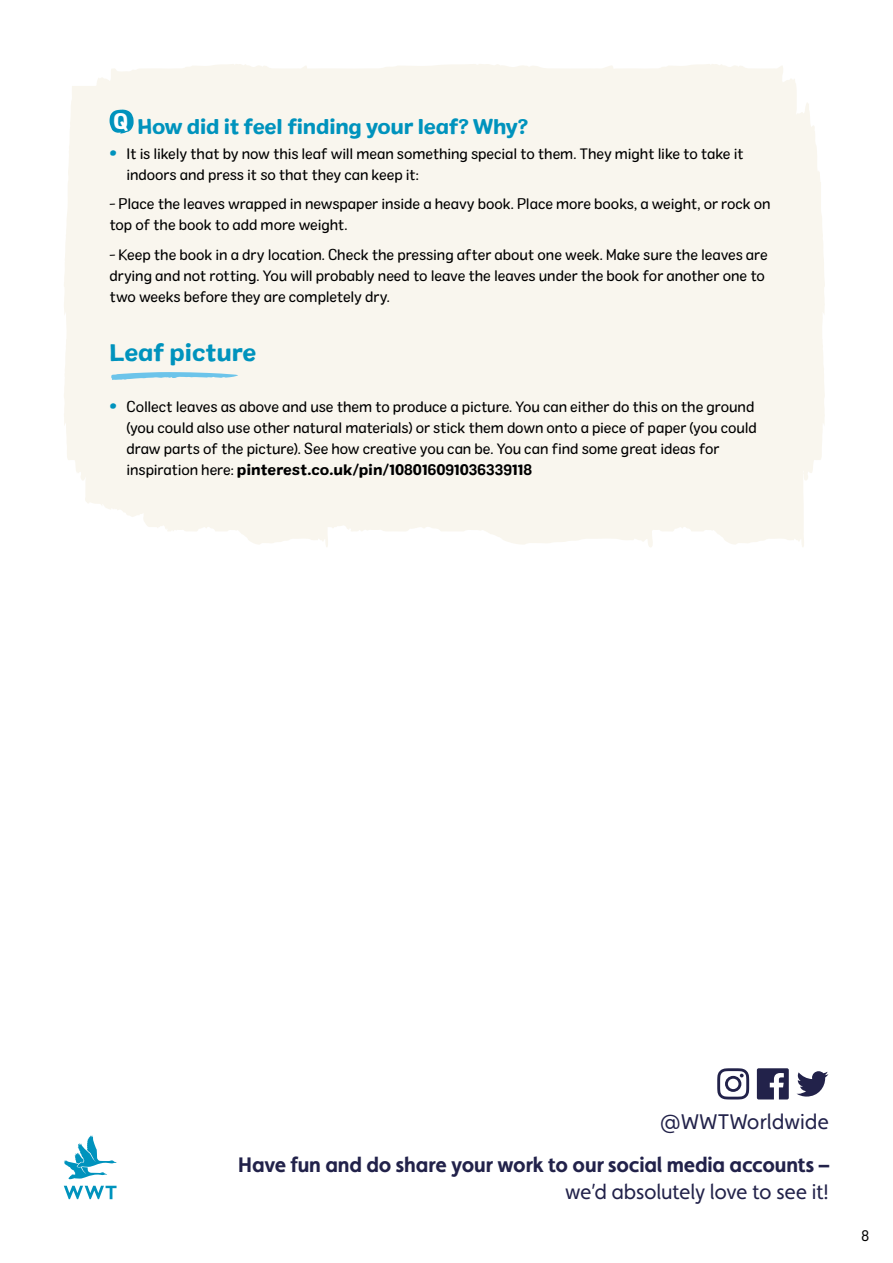
<style>
.page{position:relative;width:893px;height:1263px;background:#fff}
.page>*{position:absolute;margin:0;border:0;box-sizing:border-box;transform-origin:0 0}
.t1{font:24px "Colby St Bld";letter-spacing:-.015em;color:#0093bd}
.t2{font:21.3px "Faricy New";color:#22224a}
.t3{font:700 21px "Faricy New";letter-spacing:-.01em;color:#22224a}
.t4{font:21px "Colby St Bld";letter-spacing:-.025em;color:#0093bd}
.t5{font:21px "Faricy New";letter-spacing:-.01em;color:#22224a}
.t6{font:15px/21px "Colby St Reg";letter-spacing:-.01em;color:#000}
.t7{font:15px "Colby St Bld";letter-spacing:-.005em;color:#000}
.s1{font-family:"Colby St Bld";font-size:21px;color:#0093bd}
.s2{font-family:"Colby St Reg"}
</style>
<div class="page">
<svg style="left:64px;top:1135px;width:53px;height:45px"></svg>
<svg style="left:64px;top:1186px;width:53px;height:13px"></svg>
<svg style="left:717px;top:1068px;width:32px;height:31px"></svg>
<svg style="left:796px;top:1071px;width:32px;height:25px"></svg>
<svg style="left:757px;top:1068px;width:32px;height:31px"></svg>
<div style="left:64px;top:64px;width:761px;height:483px;background:#f9f6ee"></div>
<svg style="left:111px;top:372px;width:127px;height:8px"></svg>
<svg style="left:109px;top:109px;width:25px;height:25px"></svg>
<h3 class="t4" style="left:138px;top:113px;width:392px">How did it feel finding your leaf? Why?</h3>
<p class="t6" style="left:126px;top:143px;width:619px;text-indent:-17px"><span class="s1">•</span> It is likely that by now this leaf will mean something special to them. They might like to take it indoors and press it so that they can keep it:</p>
<p class="t6" style="left:109px;top:193px;width:663px">- Place the leaves wrapped in newspaper inside a heavy book. Place more books, a weight, or rock on top of the book to add more weight.</p>
<p class="t6" style="left:109px;top:244px;width:660px">- Keep the book in a dry location. Check the pressing after about one week. Make sure the leaves are drying and not rotting. You will probably need to leave the leaves under the book for another one to two weeks before they are completely dry.</p>
<h1 class="t1" style="left:109px;top:337px;width:149px">Leaf picture</h1>
<p class="t6" style="left:126px;top:396px;width:632px;text-indent:-17px"><span class="s1">•</span> Collect leaves as above and use them to produce a picture. You can either do this on the ground (you could also use other natural materials) or stick them down onto a piece of paper (you could draw parts of the picture). See how creative you can be. You can find some great ideas for</p>
<p class="t7" style="left:126px;top:460px;width:407px"><span class="s2">inspiration here:</span> pinterest.co.uk/pin/108016091036339118</p>
<h2 class="t2" style="left:660px;top:1109px;width:170px">@WWTWorldwide</h2>
<h3 class="t3" style="left:238px;top:1151px;width:593px">Have fun and do share your work to our social media accounts –</h3>
<h3 class="t5" style="left:565px;top:1180px;width:266px">we’d absolutely love to see it!</h3>
<p class="t6" style="left:861px;top:1225px;width:9px">8</p>
</div>
